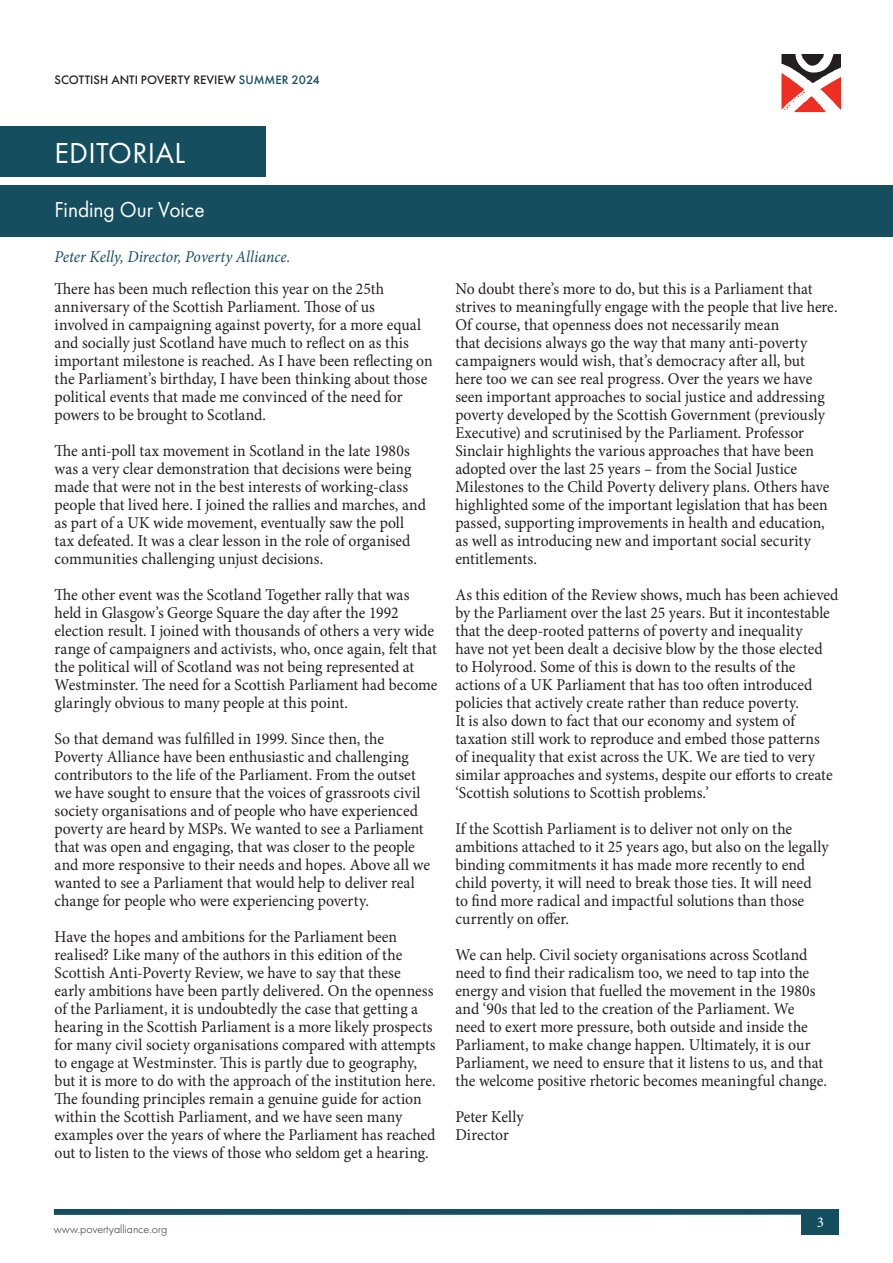
<style>
.page{position:relative;width:893px;height:1263px;background:#fff}
.page>*{position:absolute;margin:0;border:0;box-sizing:border-box;transform-origin:0 0}
.t1{font:30px "Futura PT";letter-spacing:.01em;color:#fff}
.heading{font:22.5px "Futura PT";color:#fff;scale:.95 1}
.t2{font:16.5px/18px "Minion Pro";color:#231f20;scale:.95 1}
.t3{font:italic 16.5px "Minion Pro";color:#154f5f;scale:.95 1}
.body_text{font:15px "Minion Pro";color:#fff}
.t4{font:500 12.75px "Futura PT";color:#231f20}
.t5{font:300 12px "Futura PT";color:#231f20}
.s1{color:#154f5f}
</style>
<div class="page">
<svg style="left:781px;top:54px;width:59px;height:58px"></svg>
<div style="left:54px;top:1209px;width:785px;height:6px;background:#154f5f"></div>
<div style="left:802px;top:1209px;width:37px;height:25px;background:#154f5f"></div>
<div style="left:0;top:126px;width:266px;height:50px;background:#154f5f"></div>
<div style="left:0;top:186px;width:893px;height:51px;background:#154f5f"></div>
<p class="t4" style="left:55px;top:72px;width:267px">SCOTTISH ANTI POVERTY REVIEW <span class="s1">SUMMER 2024</span></p>
<p class="t1" style="left:55px;top:136px;width:132px">EDITORIAL</p>
<p class="heading" style="left:54px;top:196px;width:160px">Finding Our Voice</p>
<p class="t3" style="left:54px;top:245px;width:250px">Peter Kelly, Director, Poverty Alliance.</p>
<p class="t2" style="left:55px;top:280px;width:399px">There has been much reflection this year on the 25th anniversary of the Scottish Parliament. Those of us involved in campaigning against poverty, for a more equal and socially just Scotland have much to reflect on as this important milestone is reached. As I have been reflecting on the Parliament’s birthday, I have been thinking about those political events that made me convinced of the need for powers to be brought to Scotland.</p>
<p class="t2" style="left:55px;top:442px;width:392px">The anti-poll tax movement in Scotland in the late 1980s was a very clear demonstration that decisions were being made that were not in the best interests of working-class people that lived here. I joined the rallies and marches, and as part of a UK wide movement, eventually saw the poll tax defeated. It was a clear lesson in the role of organised communities challenging unjust decisions.</p>
<p class="t2" style="left:55px;top:586px;width:405px">The other event was the Scotland Together rally that was held in Glasgow’s George Square the day after the 1992 election result. I joined with thousands of others a very wide range of campaigners and activists, who, once again, felt that the political will of Scotland was not being represented at Westminster. The need for a Scottish Parliament had become glaringly obvious to many people at this point.</p>
<p class="t2" style="left:55px;top:730px;width:397px">So that demand was fulfilled in 1999. Since then, the Poverty Alliance have been enthusiastic and challenging contributors to the life of the Parliament. From the outset we have sought to ensure that the voices of grassroots civil society organisations and of people who have experienced poverty are heard by MSPs. We wanted to see a Parliament that was open and engaging, that was closer to the people and more responsive to their needs and hopes. Above all we wanted to see a Parliament that would help to deliver real change for people who were experiencing poverty.</p>
<p class="t2" style="left:55px;top:928px;width:403px">Have the hopes and ambitions for the Parliament been realised? Like many of the authors in this edition of the Scottish Anti-Poverty Review, we have to say that these<br>early ambitions have been partly delivered. On the openness of the Parliament, it is undoubtedly the case that getting a hearing in the Scottish Parliament is a more likely prospects for many civil society organisations compared with attempts to engage at Westminster. This is partly due to geography, but it is more to do with the approach of the institution here.<br>The founding principles remain a genuine guide for action within the Scottish Parliament, and we have seen many examples over the years of where the Parliament has reached out to listen to the views of those who seldom get a hearing.</p>
<p class="t2" style="left:455px;top:280px;width:404px">No doubt there’s more to do, but this is a Parliament that strives to meaningfully engage with the people that live here.</p>
<p class="t2" style="left:455px;top:316px;width:395px">Of course, that openness does not necessarily mean<br>that decisions always go the way that many anti-poverty campaigners would wish, that’s democracy after all, but here too we can see real progress. Over the years we have seen important approaches to social justice and addressing poverty developed by the Scottish Government (previously Executive) and scrutinised by the Parliament. Professor Sinclair highlights the various approaches that have been adopted over the last 25 years – from the Social Justice Milestones to the Child Poverty delivery plans. Others have highlighted some of the important legislation that has been passed, supporting improvements in health and education, as well as introducing new and important social security entitlements.</p>
<p class="t2" style="left:455px;top:586px;width:405px">As this edition of the Review shows, much has been achieved by the Parliament over the last 25 years. But it incontestable that the deep-rooted patterns of poverty and inequality<br>have not yet been dealt a decisive blow by the those elected to Holyrood. Some of this is down to the results of the actions of a UK Parliament that has too often introduced policies that actively create rather than reduce poverty.<br>It is also down to fact that our economy and system of taxation still work to reproduce and embed those patterns<br>of inequality that exist across the UK. We are tied to very similar approaches and systems, despite our efforts to create ‘Scottish solutions to Scottish problems.’</p>
<p class="t2" style="left:455px;top:820px;width:394px">If the Scottish Parliament is to deliver not only on the ambitions attached to it 25 years ago, but also on the legally binding commitments it has made more recently to end child poverty, it will need to break those ties. It will need<br>to find more radical and impactful solutions than those currently on offer.</p>
<p class="t2" style="left:455px;top:946px;width:393px">We can help. Civil society organisations across Scotland need to find their radicalism too, we need to tap into the energy and vision that fuelled the movement in the 1980s and ‘90s that led to the creation of the Parliament. We need to exert more pressure, both outside and inside the Parliament, to make change happen. Ultimately, it is our Parliament, we need to ensure that it listens to us, and that the welcome positive rhetoric becomes meaningful change.</p>
<p class="t2" style="left:455px;top:1108px;width:73px">Peter Kelly</p>
<p class="t2" style="left:455px;top:1126px;width:58px">Director</p>
<p class="t5" style="left:54px;top:1222px;width:115px">www.povertyalliance.org</p>
<p class="body_text" style="left:817px;top:1212px;width:9px">3</p>
</div>
